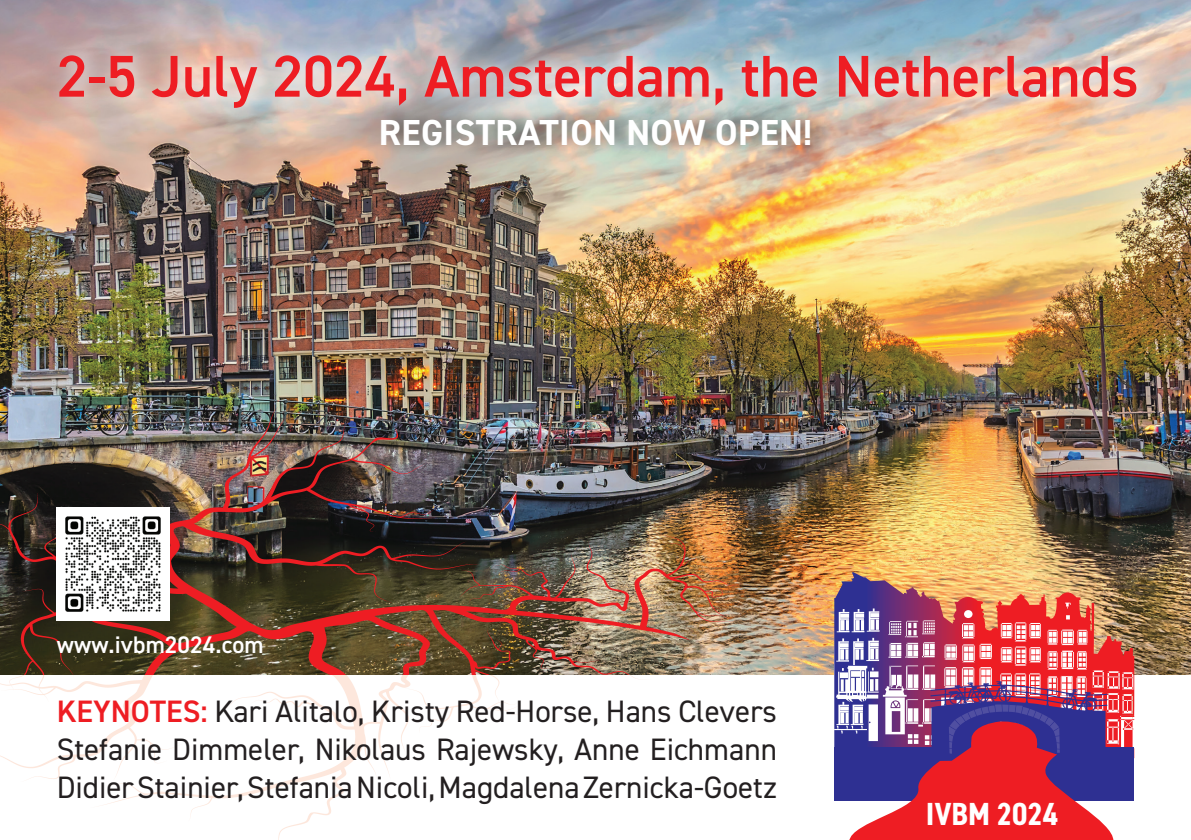
<style>
.page{position:relative;width:1191px;height:840px;background:#fff}
.page>*{position:absolute;margin:0;border:0;box-sizing:border-box;transform-origin:0 0}
.t1{font:600 59px "DIN2014";color:#ee1d23}
.t2{font:700 36.2px "DIN2014";letter-spacing:.01em;color:#fff}
.t3{font:700 condensed 32px "DIN2014";color:#fff}
.t4{font:31px/38px "DIN2014";color:#231f20;text-align:justify}
.t5{font:600 24px "DIN2014";letter-spacing:.005em;color:#fff}
.s1{font-weight:600;color:#ee1d23}
</style>
<div class="page">
<img style="left:0;top:0;width:1191px;height:675px">
<svg style="left:47px;top:38px;width:1113px;height:89px;background:#cbc3be"></svg>
<img style="left:0;top:384px;width:778px;height:291px">
<img style="left:834px;top:571px;width:300px;height:176px">
<div style="left:834px;top:747px;width:300px;height:53px;background:#2e3092"></div>
<svg style="left:849px;top:680px;width:265px;height:159px"></svg>
<img style="left:57px;top:507px;width:112px;height:113px">
<div style="left:381px;top:109px;width:450px;height:46px;background:#231f20;opacity:.5"></div>
<h1 class="t1" style="left:57px;top:37px;width:1083px">2-5 July 2024, Amsterdam, the Netherlands</h1>
<p class="t2" style="left:379px;top:108px;width:435px">REGISTRATION NOW OPEN!</p>
<p class="t5" style="left:57px;top:628px;width:208px">www.ivbm2024.com</p>
<p class="t4" style="left:57px;top:691px;width:722px"><span class="s1">KEYNOTES:</span> Kari Alitalo, Kristy Red-Horse, Hans Clevers Stefanie Dimmeler, Nikolaus Rajewsky, Anne Eichmann Didier Stainier, Stefania Nicoli, Magdalena Zernicka-Goetz</p>
<p class="t3" style="left:926px;top:792px;width:133px">IVBM 2024</p>
</div>
